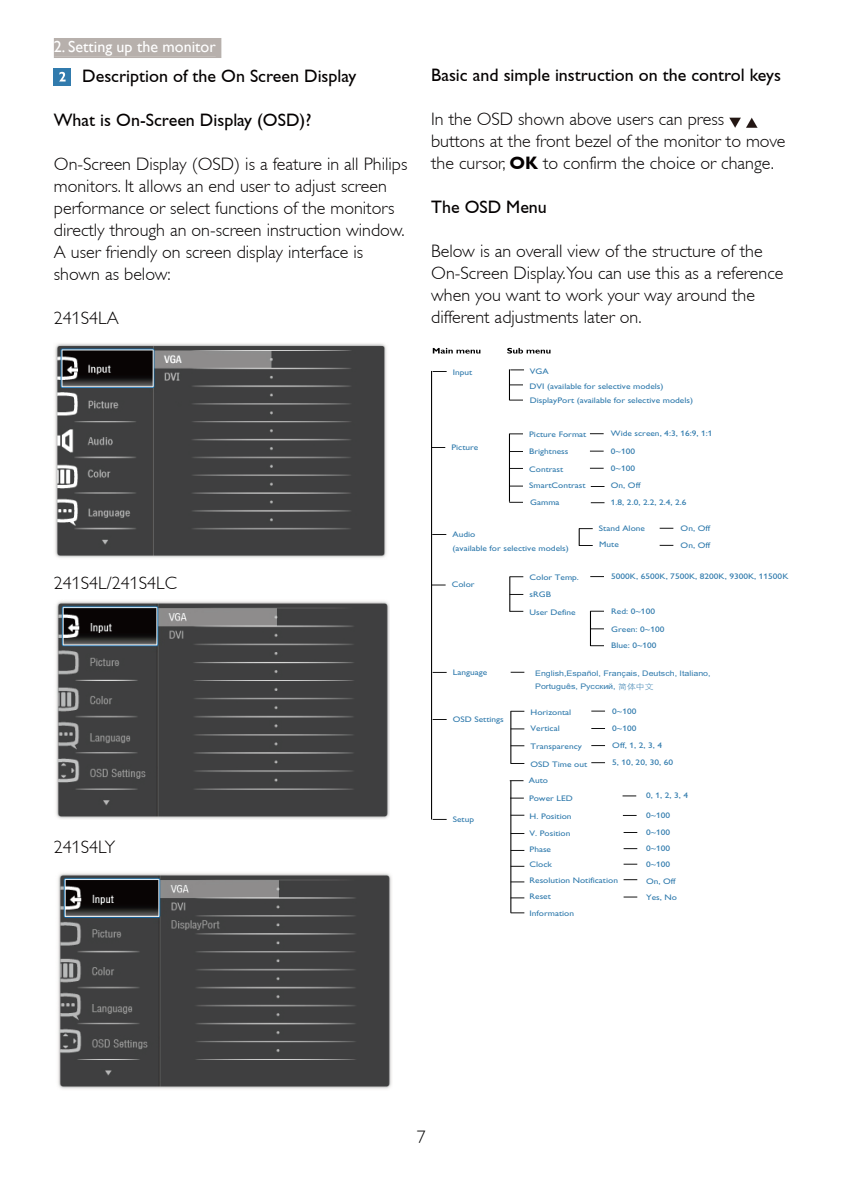
<style>
.page{position:relative;width:842px;height:1191px;background:#fff}
.page>*{position:absolute;margin:0;border:0;box-sizing:border-box;transform-origin:0 0}
.t1{font:300 18px/22px "Gill Alt One";color:#040000}
.t2{font:18px "Gill Alt One";color:#040000}
.t3{font:300 18px "Gill Alt One";color:#000}
.t4{font:16px "Gill Sans Alt One WGL";color:#fff}
.t5{font:8px/17px "Gill Alt One";color:#317bad;scale:1.16 1}
.t6{font:7.6px/13.6px "Arial";color:#317bad;scale:1.16 1}
.s1{font-weight:700}
</style>
<div class="page">
<svg style="left:54px;top:38px;width:167px;height:20px"></svg>
<div style="left:54px;top:41px;width:162px;height:15px;background:#b7b0ac"></div>
<div style="left:54px;top:68px;width:17px;height:17px;background:#317bad"></div>
<svg style="left:59px;top:72px;width:7px;height:9px"></svg>
<img style="left:55px;top:343px;width:332px;height:215px">
<img style="left:56px;top:601px;width:334px;height:218px">
<img style="left:58px;top:873px;width:334px;height:216px">
<svg style="left:729px;top:118px;width:29px;height:10px"></svg>
<svg style="left:433px;top:348px;width:47px;height:5px"></svg>
<svg style="left:507px;top:348px;width:43px;height:5px"></svg>
<svg style="left:433px;top:371px;width:14px;height:1px"></svg>
<svg style="left:590px;top:433px;width:14px;height:1px"></svg>
<svg style="left:590px;top:451px;width:14px;height:1px"></svg>
<svg style="left:590px;top:468px;width:14px;height:1px"></svg>
<svg style="left:432px;top:447px;width:13px;height:1px"></svg>
<svg style="left:510px;top:384px;width:13px;height:1px"></svg>
<hr style="left:509px;top:369px;width:1px;height:31px;background:#000">
<svg style="left:509px;top:400px;width:14px;height:1px"></svg>
<svg style="left:509px;top:433px;width:14px;height:1px"></svg>
<svg style="left:510px;top:468px;width:13px;height:1px"></svg>
<svg style="left:510px;top:486px;width:13px;height:1px"></svg>
<hr style="left:509px;top:434px;width:1px;height:68px;background:#000">
<svg style="left:510px;top:451px;width:13px;height:1px"></svg>
<svg style="left:591px;top:710px;width:14px;height:1px"></svg>
<svg style="left:591px;top:728px;width:14px;height:1px"></svg>
<svg style="left:591px;top:745px;width:14px;height:1px"></svg>
<svg style="left:591px;top:762px;width:14px;height:1px"></svg>
<svg style="left:433px;top:719px;width:14px;height:1px"></svg>
<svg style="left:511px;top:711px;width:13px;height:1px"></svg>
<svg style="left:511px;top:745px;width:13px;height:1px"></svg>
<svg style="left:511px;top:763px;width:13px;height:1px"></svg>
<hr style="left:510px;top:711px;width:1px;height:52px;background:#000">
<svg style="left:511px;top:728px;width:13px;height:1px"></svg>
<svg style="left:624px;top:832px;width:13px;height:1px"></svg>
<svg style="left:624px;top:896px;width:13px;height:1px"></svg>
<svg style="left:624px;top:848px;width:13px;height:1px"></svg>
<svg style="left:624px;top:864px;width:13px;height:1px"></svg>
<svg style="left:624px;top:879px;width:13px;height:1px"></svg>
<svg style="left:433px;top:819px;width:14px;height:1px"></svg>
<svg style="left:511px;top:815px;width:13px;height:1px"></svg>
<hr style="left:510px;top:781px;width:1px;height:131px;background:#000">
<svg style="left:511px;top:850px;width:13px;height:1px"></svg>
<svg style="left:511px;top:866px;width:13px;height:1px"></svg>
<svg style="left:511px;top:833px;width:13px;height:1px"></svg>
<svg style="left:511px;top:897px;width:13px;height:1px"></svg>
<svg style="left:511px;top:912px;width:13px;height:1px"></svg>
<svg style="left:511px;top:881px;width:13px;height:1px"></svg>
<svg style="left:433px;top:672px;width:14px;height:1px"></svg>
<svg style="left:511px;top:672px;width:13px;height:1px"></svg>
<svg style="left:590px;top:576px;width:14px;height:1px"></svg>
<svg style="left:432px;top:584px;width:14px;height:1px"></svg>
<svg style="left:510px;top:576px;width:13px;height:1px"></svg>
<svg style="left:510px;top:611px;width:13px;height:1px"></svg>
<hr style="left:509px;top:576px;width:1px;height:35px;background:#000">
<svg style="left:510px;top:594px;width:13px;height:1px"></svg>
<svg style="left:591px;top:611px;width:13px;height:1px"></svg>
<svg style="left:591px;top:645px;width:13px;height:1px"></svg>
<hr style="left:590px;top:611px;width:1px;height:35px;background:#000">
<svg style="left:591px;top:628px;width:13px;height:1px"></svg>
<hr style="left:431px;top:371px;width:1px;height:448px;background:#000">
<svg style="left:510px;top:797px;width:14px;height:1px"></svg>
<svg style="left:509px;top:502px;width:14px;height:1px"></svg>
<svg style="left:510px;top:780px;width:13px;height:1px"></svg>
<svg style="left:622px;top:795px;width:14px;height:1px"></svg>
<svg style="left:623px;top:815px;width:14px;height:1px"></svg>
<svg style="left:510px;top:369px;width:14px;height:1px"></svg>
<svg style="left:591px;top:486px;width:13px;height:1px"></svg>
<svg style="left:591px;top:502px;width:13px;height:1px"></svg>
<svg style="left:660px;top:528px;width:13px;height:1px"></svg>
<svg style="left:660px;top:545px;width:13px;height:1px"></svg>
<svg style="left:432px;top:534px;width:14px;height:1px"></svg>
<svg style="left:579px;top:528px;width:14px;height:18px"></svg>
<h2 class="t4" style="left:54px;top:36px;width:163px">2. Setting up the monitor</h2>
<h1 class="t2" style="left:82px;top:70px;width:276px">Description of the On Screen Display</h1>
<h1 class="t2" style="left:54px;top:114px;width:259px">What is On-Screen Display (OSD)?</h1>
<p class="t1" style="left:54px;top:155px;width:355px">On-Screen Display (OSD) is a feature in all Philips monitors. It allows an end user to adjust screen performance or select functions of the monitors directly through an on-screen instruction window.<br>A user friendly on screen display interface is shown as below:</p>
<h1 class="t1" style="left:54px;top:309px;width:66px">241S4LA</h1>
<h1 class="t1" style="left:54px;top:573px;width:125px">241S4L/241S4LC</h1>
<h1 class="t1" style="left:54px;top:837px;width:63px">241S4LY</h1>
<h1 class="t2" style="left:431px;top:69px;width:351px">Basic and simple instruction on the control keys</h1>
<h1 class="t1" style="left:431px;top:110px;width:356px">In the OSD shown above users can press<br>buttons at the front bezel of the monitor to move the cursor, <span class="s1">OK</span> to confirm the choice or change.</h1>
<h1 class="t2" style="left:431px;top:201px;width:117px">The OSD Menu</h1>
<h1 class="t1" style="left:431px;top:242px;width:354px">Below is an overall view of the structure of the On-Screen Display.You can use this as a reference when you want to work your way around the different adjustments later on.</h1>
<p class="t5" style="left:453px;top:364px;width:18px">Input</p>
<p class="t5" style="left:529px;top:365px;width:117px;line-height:14.8px">VGA<br>DVI (available for selective models)</p>
<p class="t5" style="left:451px;top:439px;width:25px">Picture</p>
<p class="t5" style="left:530px;top:392px;width:142px">DisplayPort (available for selective models)</p>
<p class="t5" style="left:529px;top:427px;width:51px">Picture Format<br>Brightness</p>
<p class="t5" style="left:529px;top:462px;width:50px;line-height:15.8px">Contrast<br>SmartContrast</p>
<p class="t5" style="left:611px;top:426px;width:89px">Wide screen, 4:3, 16:9, 1:1<br>0~100<br>0~100<br>On, Off</p>
<p class="t5" style="left:530px;top:494px;width:27px">Gamma</p>
<p class="t5" style="left:611px;top:495px;width:67px">1.8, 2.0, 2.2, 2.4, 2.6</p>
<p class="t5" style="left:452px;top:528px;width:102px;line-height:14.2px">Audio<br>(available for selective models)</p>
<p class="t5" style="left:681px;top:520px;width:27px">On, Off<br>On, Off</p>
<p class="t5" style="left:599px;top:521px;width:41px;line-height:15.8px">Stand Alone<br>Mute</p>
<p class="t5" style="left:452px;top:577px;width:21px">Color</p>
<p class="t5" style="left:453px;top:664px;width:31px">Language</p>
<p class="t5" style="left:529px;top:570px;width:44px">Color Temp. sRGB</p>
<p class="t5" style="left:529px;top:604px;width:41px">User Define</p>
<p class="t5" style="left:611px;top:569px;width:154px">5000K, 6500K, 7500K, 8200K, 9300K, 11500K</p>
<p class="t5" style="left:611px;top:603px;width:39px">Red: 0~100</p>
<p class="t5" style="left:611px;top:621px;width:47px">Green: 0~100<br>Blue: 0~100</p>
<p class="t6" style="left:535px;top:666px;width:153px">English,Español, Français, Deutsch, Italiano,<br>Português, Русский,</p>
<p class="t5" style="left:453px;top:711px;width:45px">OSD Settings</p>
<p class="t5" style="left:612px;top:703px;width:54px">0~100<br>0~100<br>Off, 1, 2, 3, 4<br>5, 10, 20, 30, 60</p>
<p class="t5" style="left:531px;top:704px;width:37px">Horizontal<br>Vertical</p>
<p class="t5" style="left:531px;top:739px;width:46px">Transparency</p>
<p class="t5" style="left:531px;top:756px;width:50px">OSD Time out</p>
<p class="t5" style="left:529px;top:772px;width:18px">Auto</p>
<p class="t5" style="left:453px;top:811px;width:20px">Setup</p>
<p class="t5" style="left:529px;top:790px;width:39px">Power LED</p>
<p class="t5" style="left:646px;top:787px;width:38px">0, 1, 2, 3, 4</p>
<p class="t5" style="left:529px;top:808px;width:38px">H. Position<br>V. Position</p>
<p class="t5" style="left:529px;top:841px;width:78px;line-height:16px">Phase<br>Clock<br>Resolution Notification<br>Reset<br>Information</p>
<p class="t5" style="left:646px;top:808px;width:22px">0~100</p>
<p class="t5" style="left:646px;top:824px;width:22px;line-height:16.4px;text-align:justify">0~100<br>0~100<br>0~100</p>
<p class="t5" style="left:646px;top:874px;width:28px;line-height:16.2px">On, Off<br>Yes, No</p>
<h1 class="t3" style="left:417px;top:1131px;width:10px">7</h1>
</div>
